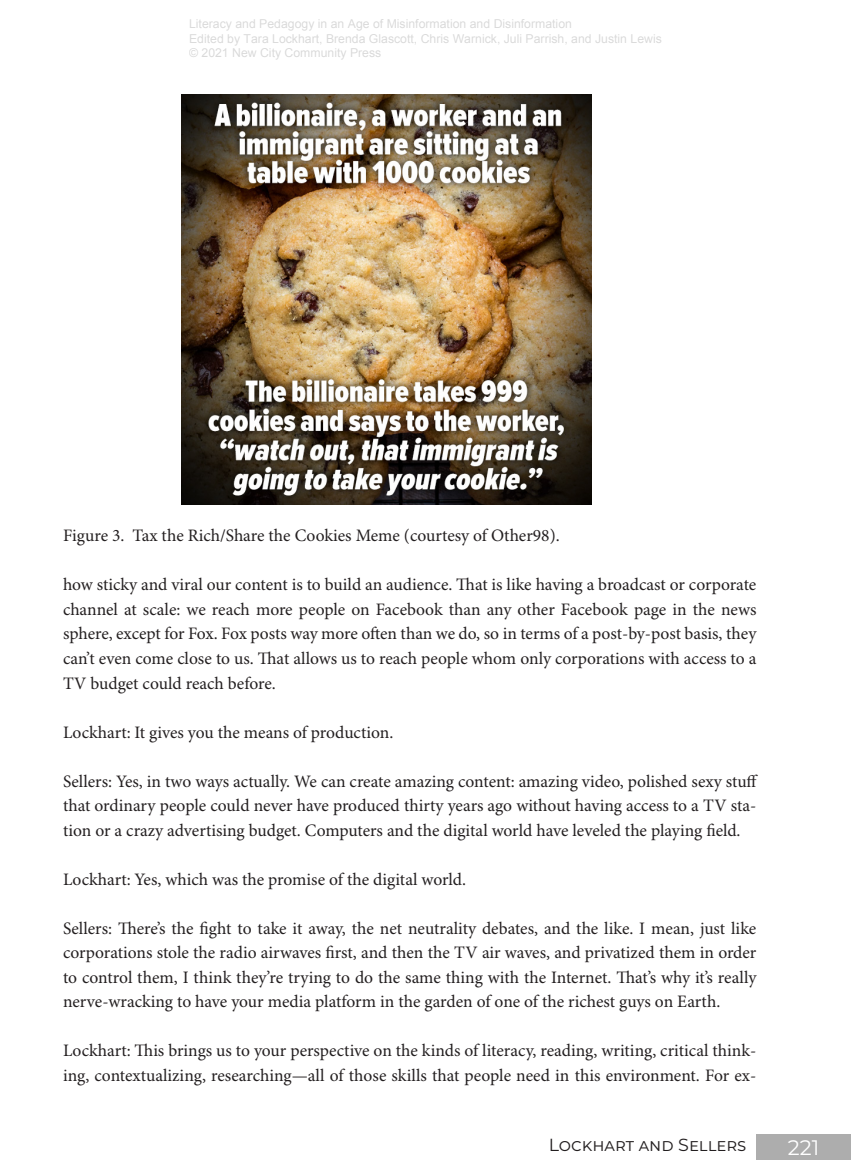
<style>
.page{position:relative;width:851px;height:1166px;background:#fff}
.page>*{position:absolute;margin:0;border:0;box-sizing:border-box;transform-origin:0 0}
.t1{font:21px "Montserrat";color:#fff}
.Parlor_Body{font:17.5px/24.5px "Minion Pro";color:#231f20;text-align:justify}
.t2{font:17.5px "Montserrat";color:#231f20}
.t3{font:12.25px/14.7px "Arial";color:rgb(0 0 0/.15)}
</style>
<div class="page">
<div style="left:756px;top:1134px;width:94px;height:26px;background:#adadad"></div>
<img style="left:181px;top:94px;width:410px;height:410px">
<p class="t3" style="left:189px;top:16px;width:474px">Literacy and Pedagogy in an Age of Misinformation and Disinformation<br>Edited by Tara Lockhart, Brenda Glascott, Chris Warnick, Juli Parrish, and Justin Lewis © 2021 New City Community Press</p>
<p class="Parlor_Body" style="left:63px;top:524px;width:498px">Figure 3. Tax the Rich/Share the Cookies Meme (courtesy of Other98).</p>
<p class="Parlor_Body" style="left:63px;top:573px;width:695px">how sticky and viral our content is to build an audience. That is like having a broadcast or corporate channel at scale: we reach more people on Facebook than any other Facebook page in the news sphere, except for Fox. Fox posts way more often than we do, so in terms of a post-by-post basis, they</p>
<p class="Parlor_Body" style="left:63px;top:647px;width:695px">can’t even come close to us. That allows us to reach people whom only corporations with access to a<br>TV budget could reach before.</p>
<p class="Parlor_Body" style="left:63px;top:720px;width:332px">Lockhart: It gives you the means of production.</p>
<p class="Parlor_Body" style="left:63px;top:769px;width:696px">Sellers: Yes, in two ways actually. We can create amazing content: amazing video, polished sexy stuff that ordinary people could never have produced thirty years ago without having access to a TV sta&shy;tion or a crazy advertising budget. Computers and the digital world have leveled the playing field.</p>
<p class="Parlor_Body" style="left:63px;top:867px;width:404px">Lockhart: Yes, which was the promise of the digital world.</p>
<p class="Parlor_Body" style="left:63px;top:916px;width:695px">Sellers: There’s the fight to take it away, the net neutrality debates, and the like. I mean, just like corporations stole the radio airwaves first, and then the TV air waves, and privatized them in order to control them, I think they’re trying to do the same thing with the Internet. That’s why it’s really nerve-wracking to have your media platform in the garden of one of the richest guys on Earth.</p>
<p class="Parlor_Body" style="left:63px;top:1039px;width:694px">Lockhart: This brings us to your perspective on the kinds of literacy, reading, writing, critical think&shy;ing, contextualizing, researching—all of those skills that people need in this environment. For ex-</p>
<p class="t2" style="left:548px;top:1133px;width:199px">Lockhart and Sellers</p>
<p class="t1" style="left:788px;top:1132px;width:33px">221</p>
</div>
